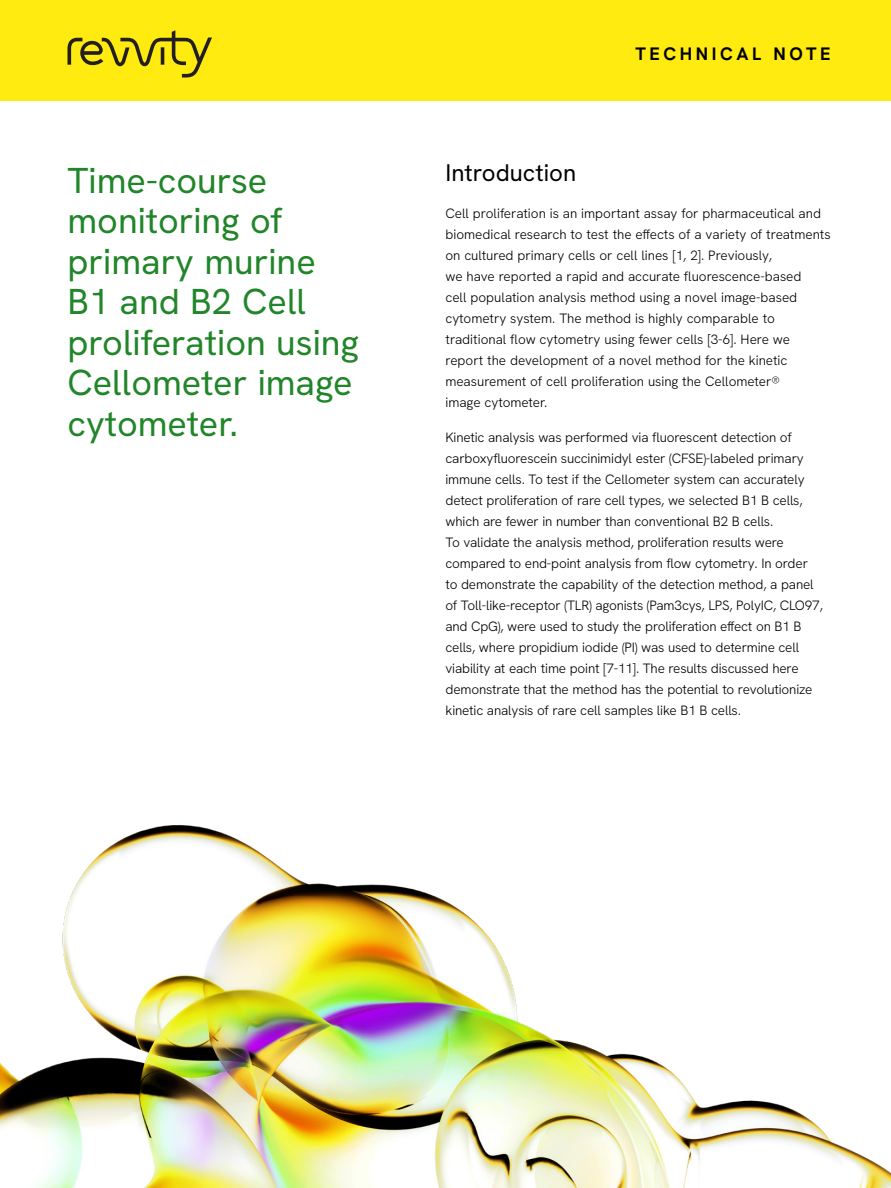
<style>
.page{position:relative;width:891px;height:1188px;background:#fff}
.page>*{position:absolute;margin:0;border:0;box-sizing:border-box;transform-origin:0 0}
.Intro_Head{font:36px/40.5px "Hanken Grotesk";color:#218529}
.Intro_subhead{font:24px "Hanken Grotesk";color:#000}
.t1{font:700 18px "Hanken Grotesk";letter-spacing:.2em;color:#000}
.Body_Copy{font:300 13.5px/21px "Hanken Grotesk";letter-spacing:-.01em;color:#000}
</style>
<div class="page">
<div style="left:0;top:0;width:891px;height:101px;background:#ffeb0f"></div>
<svg style="left:68px;top:30px;width:144px;height:48px"></svg>
<img style="left:0;top:825px;width:891px;height:363px">
<p class="Intro_Head" style="left:68px;top:159px;width:293px">Time-course monitoring of primary murine<br>B1 and B2 Cell proliferation using<br>Cellometer image cytometer.</p>
<h3 class="t1" style="left:635px;top:43px;width:197px">TECHNICAL NOTE</h3>
<p class="Intro_subhead" style="left:446px;top:157px;width:132px">Introduction</p>
<p class="Body_Copy" style="left:446px;top:203px;width:387px">Cell proliferation is an important assay for pharmaceutical and biomedical research to test the effects of a variety of treatments on cultured primary cells or cell lines [1, 2]. Previously,<br>we have reported a rapid and accurate fluorescence-based<br>cell population analysis method using a novel image-based cytometry system. The method is highly comparable to traditional flow cytometry using fewer cells [3-6]. Here we report the development of a novel method for the kinetic measurement of cell proliferation using the Cellometer®<br>image cytometer.</p>
<p class="Body_Copy" style="left:446px;top:426px;width:379px">Kinetic analysis was performed via fluorescent detection of carboxyfluorescein succinimidyl ester (CFSE)-labeled primary immune cells. To test if the Cellometer system can accurately detect proliferation of rare cell types, we selected B1 B cells, which are fewer in number than conventional B2 B cells.<br>To validate the analysis method, proliferation results were compared to end-point analysis from flow cytometry. In order to demonstrate the capability of the detection method, a panel of Toll-like-receptor (TLR) agonists (Pam3cys, LPS, PolyIC, CLO97, and CpG), were used to study the proliferation effect on B1 B cells, where propidium iodide (PI) was used to determine cell viability at each time point [7-11]. The results discussed here demonstrate that the method has the potential to revolutionize kinetic analysis of rare cell samples like B1 B cells.</p>
</div>
